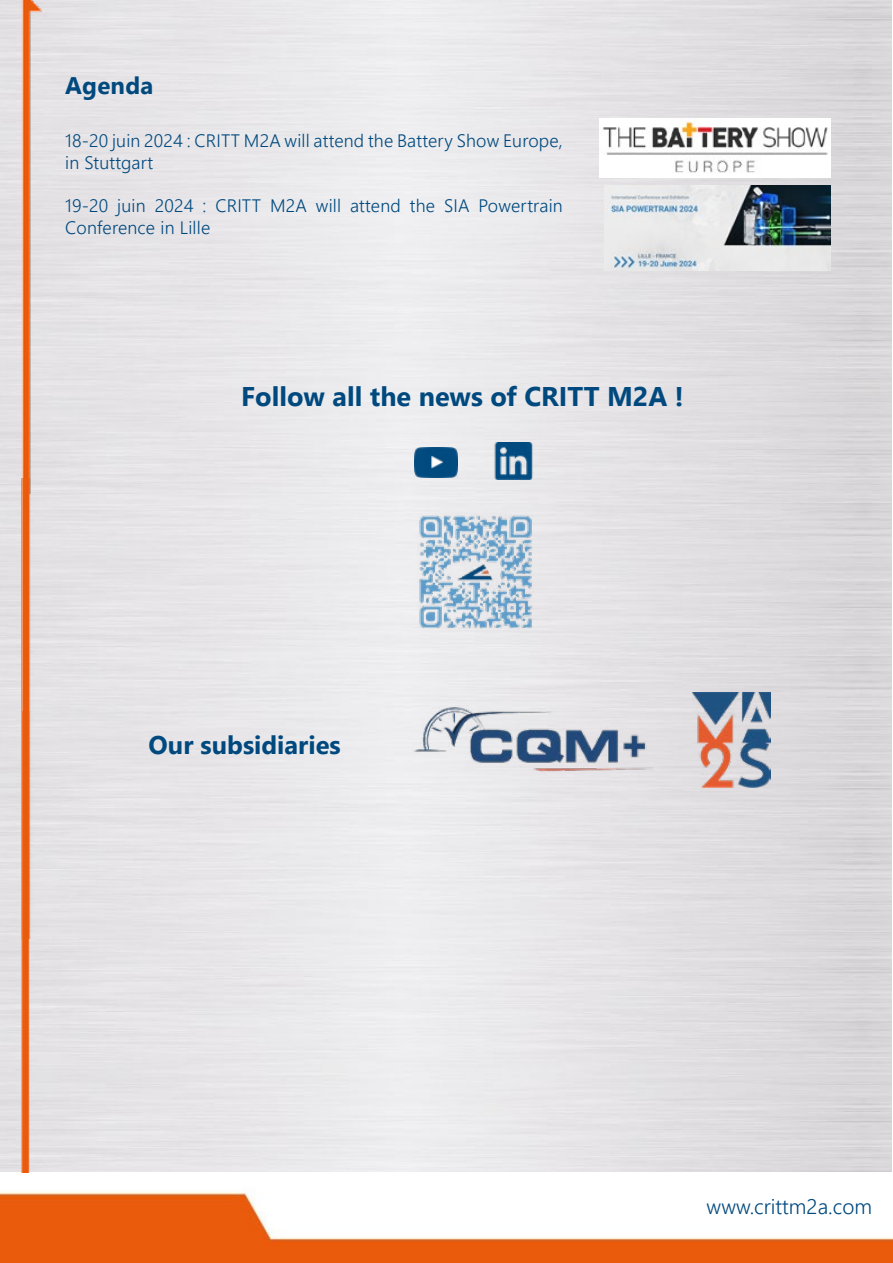
<style>
.page{position:relative;width:893px;height:1263px;background:#fff}
.page>*{position:absolute;margin:0;border:0;box-sizing:border-box;transform-origin:0 0}
.t1{font:700 27px "Nirmala UI";color:#00497e}
.t2{font:700 25.5px "Nirmala UI";color:#00497e}
.t3{font:700 24px "Nirmala UI";letter-spacing:.01em;color:#00497e}
.t4{font:300 21px "Nirmala UI";color:#00497e}
.t5{font:300 18px/21.6px "Nirmala UI";letter-spacing:.01em;color:#00497e}
</style>
<div class="page">
<img style="left:0;top:0;width:892px;height:1173px">
<img style="left:0;top:1192px;width:893px;height:71px">
<img style="left:14px;top:0;width:36px;height:478px">
<img style="left:2px;top:478px;width:49px;height:461px">
<img style="left:1px;top:712px;width:49px;height:460px">
<img style="left:492px;top:443px;width:48px;height:36px">
<img style="left:415px;top:448px;width:42px;height:30px">
<img style="left:402px;top:696px;width:270px;height:85px">
<img style="left:692px;top:693px;width:79px;height:94px">
<img style="left:408px;top:505px;width:134px;height:134px">
<img style="left:605px;top:186px;width:226px;height:85px">
<img style="left:600px;top:119px;width:231px;height:58px">
<h3 class="t3" style="left:65px;top:65px;width:90px">Agenda</h3>
<p class="t5" style="left:65px;top:129px;width:499px">18-20 juin 2024 : CRITT M2A will attend the Battery Show Europe, in Stuttgart</p>
<p class="t5" style="left:65px;top:194px;width:499px">19-20 juin 2024 : CRITT M2A will attend the SIA Powertrain<br>Conference in Lille</p>
<h1 class="t1" style="left:241px;top:374px;width:444px">Follow all the news of CRITT M2A !</h1>
<h2 class="t2" style="left:149px;top:724px;width:194px">Our subsidiaries</h2>
<p class="t4" style="left:707px;top:1189px;width:167px">www.crittm2a.com</p>
</div>
